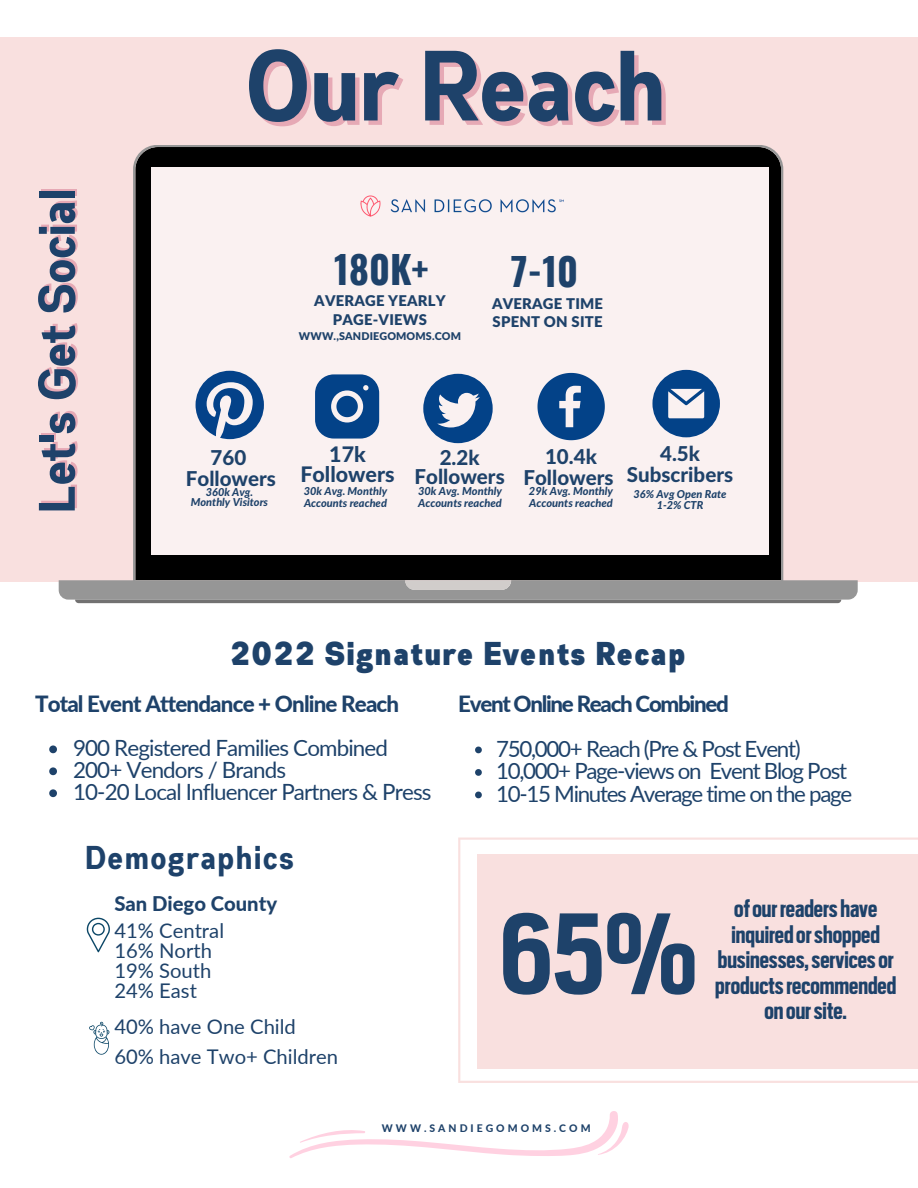
<style>
.page{position:relative;width:918px;height:1188px;background:#fff}
.page>*{position:absolute;margin:0;border:0;box-sizing:border-box;transform-origin:0 0}
.t1{font:700 129px "Scout Cond";color:#1e426a}
.t2{font:700 99.6px "Gabriel Sans Cond";color:#1e426a}
.t3{font:700 51.3px "Gabriel Sans Cond";color:#1e426a}
.t4{font:700 38.1px "Oswald";color:#1e426a}
.t5{font:900 33px "Gabriel Sans Cond";letter-spacing:.05em;color:#1e426a}
.t6{font:700 33px "Gabriel Sans Cond";letter-spacing:.05em;color:#1e426a}
.t7{font:700 27.75px/25.5px "Scout Cond";color:#1e426a;text-align:center}
.t8{font:22.35px "Lato";letter-spacing:-.06em;color:#1e426a}
.t9{font:22.35px "Lato";letter-spacing:-.04em;color:#1e426a}
.t10{font:800 22.35px "Lato";letter-spacing:-.04em;color:#1e426a}
.t11{font:800 22.35px "Lato";letter-spacing:-.06em;color:#1e426a}
.t12{font:800 21.45px/19.5px "Lato Latin";color:#1e426a;text-align:center}
.t13{font:800 20.55px/20.5px "Lato Latin";color:#1e426a;text-align:center}
.t14{font:20.25px "Lato";color:#1e426a}
.t15{font:800 20.25px "Lato";color:#1e426a}
.t16{font:900 14.85px/18.5px "Lato Latin";letter-spacing:.015em;color:#1e426a}
.t17{font:italic 800 11.1px/12px "Lato";color:#1e426a}
.t18{font:italic 800 10.95px/11.9px "Lato";color:#1e426a}
.t19{font:900 10.65px "Lato Latin";letter-spacing:.015em;color:#1e426a}
.t20{font:800 10.5px "Lato";letter-spacing:.29em;color:#1e426a}
</style>
<div class="page">
<div style="left:0;top:37px;width:918px;height:545px;background:#f9e0df"></div>
<svg style="left:59px;top:145px;width:799px;height:455px"></svg>
<svg style="left:405px;top:580px;width:106px;height:10px"></svg>
<hr style="left:75px;top:600px;width:766px;height:3px;background:#727171">
<div style="left:151px;top:167px;width:618px;height:388px;background:#faf1f1"></div>
<svg style="left:423px;top:374px;width:70px;height:69px"></svg>
<svg style="left:196px;top:371px;width:68px;height:68px"></svg>
<svg style="left:315px;top:374px;width:64px;height:65px"></svg>
<svg style="left:538px;top:373px;width:67px;height:67px"></svg>
<svg style="left:652px;top:370px;width:68px;height:67px"></svg>
<svg style="left:458px;top:838px;width:460px;height:245px"></svg>
<div style="left:477px;top:854px;width:441px;height:215px;background:#f9e0df"></div>
<svg style="left:87px;top:918px;width:23px;height:34px"></svg>
<svg style="left:89px;top:1022px;width:21px;height:33px"></svg>
<svg style="left:49px;top:745px;width:8px;height:8px"></svg>
<svg style="left:49px;top:767px;width:8px;height:8px"></svg>
<svg style="left:49px;top:789px;width:8px;height:8px"></svg>
<svg style="left:475px;top:747px;width:7px;height:6px"></svg>
<svg style="left:475px;top:769px;width:7px;height:7px"></svg>
<svg style="left:475px;top:792px;width:7px;height:6px"></svg>
<img style="left:360px;top:195px;width:204px;height:22px">
<svg style="left:289px;top:1111px;width:340px;height:47px"></svg>
<p class="t3" style="left:34px;top:512px;width:325px;rotate:-90deg">Let's Get Social</p>
<p class="t2" style="left:249px;top:42px;width:421px">Our Reach</p>
<p class="t4" style="left:334px;top:240px;width:96px">180K+</p>
<p class="t16" style="left:314px;top:292px;width:133px">AVERAGE YEARLY</p>
<p class="t16" style="left:333px;top:311px;width:96px">PAGE-VIEWS</p>
<p class="t19" style="left:299px;top:331px;width:164px">WWW.,SANDIEGOMOMS.COM</p>
<p class="t4" style="left:511px;top:242px;width:69px">7-10</p>
<p class="t16" style="left:492px;top:295px;width:113px">AVERAGE TIME<br>SPENT ON SITE</p>
<p class="t13" style="left:627px;top:445px;width:108px">4.5k<br>Subscribers</p>
<p class="t12" style="left:300px;top:446px;width:96px">17k<br>Followers</p>
<p class="t13" style="left:545px;top:448px;width:53px">10.4k</p>
<p class="t13" style="left:523px;top:468px;width:92px">Followers</p>
<p class="t13" style="left:440px;top:448px;width:41px">2.2k</p>
<p class="t13" style="left:415px;top:468px;width:92px">Followers</p>
<p class="t13" style="left:211px;top:449px;width:37px">760</p>
<p class="t13" style="left:186px;top:469px;width:92px">Followers</p>
<p class="t18" style="left:206px;top:487px;width:49px">360k Avg.</p>
<p class="t18" style="left:191px;top:497px;width:79px">Monthly Visitors</p>
<p class="t17" style="left:529px;top:486px;width:86px">29k Avg. Monthly<br>Accounts reached</p>
<p class="t18" style="left:634px;top:488px;width:94px">36% Avg Open Rate</p>
<p class="t17" style="left:418px;top:486px;width:86px">30k Avg. Monthly<br>Accounts reached</p>
<p class="t18" style="left:304px;top:486px;width:85px">30k Avg. Monthly<br>Accounts reached</p>
<p class="t18" style="left:657px;top:500px;width:48px">1-2% CTR</p>
<p class="t5" style="left:231px;top:639px;width:457px">2022 Signature Events Recap</p>
<p class="t10" style="left:35px;top:690px;width:366px">Total Event Attendance + Online Reach</p>
<p class="t9" style="left:73px;top:734px;width:316px">900 Registered Families Combined</p>
<p class="t9" style="left:73px;top:756px;width:215px">200+ Vendors / Brands</p>
<p class="t9" style="left:73px;top:778px;width:360px">10-20 Local Influencer Partners &amp; Press</p>
<p class="t6" style="left:86px;top:843px;width:210px">Demographics</p>
<p class="t15" style="left:114px;top:891px;width:164px">San Diego County</p>
<p class="t14" style="left:114px;top:918px;width:111px">41% Central</p>
<p class="t14" style="left:114px;top:938px;width:99px">16% North</p>
<p class="t14" style="left:114px;top:958px;width:99px">19% South</p>
<p class="t14" style="left:114px;top:978px;width:84px">24% East</p>
<p class="t14" style="left:114px;top:1014px;width:183px">40% have One Child</p>
<p class="t14" style="left:114px;top:1044px;width:225px">60% have Two+ Children</p>
<p class="t11" style="left:458px;top:690px;width:272px">Event Online Reach Combined</p>
<p class="t8" style="left:496px;top:735px;width:306px">750,000+ Reach (Pre &amp; Post Event)</p>
<p class="t8" style="left:496px;top:757px;width:352px">10,000+ Page-views on Event Blog Post</p>
<p class="t8" style="left:496px;top:780px;width:358px">10-15 Minutes Average time on the page</p>
<p class="t1" style="left:499px;top:891px;width:199px">65%</p>
<p class="t7" style="left:715px;top:896px;width:182px">ofourreadershave inquiredorshopped businesses,servicesor productsrecommended onoursite.</p>
<p class="t20" style="left:382px;top:1122px;width:210px">WWW.SANDIEGOMOMS.COM</p>
</div>
